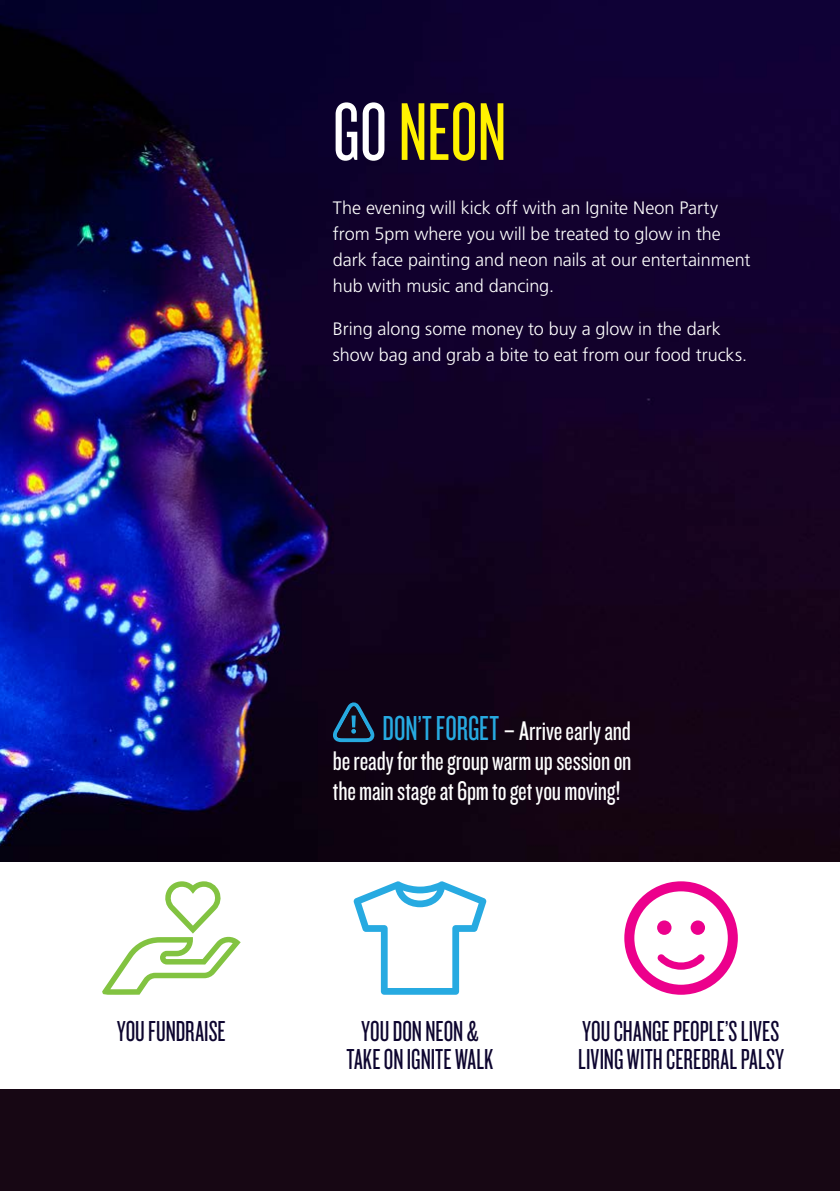
<style>
.page{position:relative;width:840px;height:1191px;background:#fff}
.page>*{position:absolute;margin:0;border:0;box-sizing:border-box;transform-origin:0 0}
.t1{font:85px "Knockout 27 Junior Bantamwt";letter-spacing:.005em;color:#fff200}
.t2{font:30px/28px "Knockout 27 Junior Bantamwt";letter-spacing:.005em;color:#0d052f;text-align:center}
.t3{font:28px/30px "Knockout 28 Junior Feathrwt";letter-spacing:-.005em;color:#fff;text-align:justify}
.t4{font:300 18px/26px "Frutiger LT Std";letter-spacing:-.005em;color:#fff}
.s1{color:#fff}
.s2{font-family:"Knockout 27 Junior Bantamwt";font-size:36px;color:#27aae1}
</style>
<div class="page">
<div style="left:0;top:0;width:839px;height:1191px;background:#170714"></div>
<img style="left:0;top:0;width:839px;height:862px">
<div style="left:0;top:862px;width:839px;height:227px;background:#fff"></div>
<svg style="left:102px;top:881px;width:138px;height:113px"></svg>
<svg style="left:353px;top:881px;width:133px;height:113px"></svg>
<svg style="left:624px;top:881px;width:113px;height:113px"></svg>
<svg style="left:332px;top:701px;width:42px;height:41px"></svg>
<p class="t1" style="left:333px;top:82px;width:175px"><span class="s1">GO</span>NEON</p>
<p class="t4" style="left:333px;top:195px;width:419px">The evening will kick off with an Ignite Neon Party from 5pm where you will be treated to glow in the dark face painting and neon nails at our entertainment hub with music and dancing.</p>
<p class="t4" style="left:333px;top:316px;width:415px">Bring along some money to buy a glow in the dark show bag and grab a bite to eat from our food trucks.</p>
<p class="t3" style="left:333px;top:715px;width:300px;text-indent:50px"><span class="s2">DON’T FORGET</span> – Arrive early and be ready for the group warm up session on the main stage at 6pm to get you moving!</p>
<p class="t2" style="left:117px;top:1016px;width:110px">YOU FUNDRAISE</p>
<p class="t2" style="left:346px;top:1016px;width:148px">YOU DON NEON &amp;<br>TAKE ON IGNITE WALK</p>
<p class="t2" style="left:578px;top:1016px;width:207px;text-align:left">YOU CHANGE PEOPLE’S LIVES<br>LIVING WITH CEREBRAL PALSY</p>
</div>
